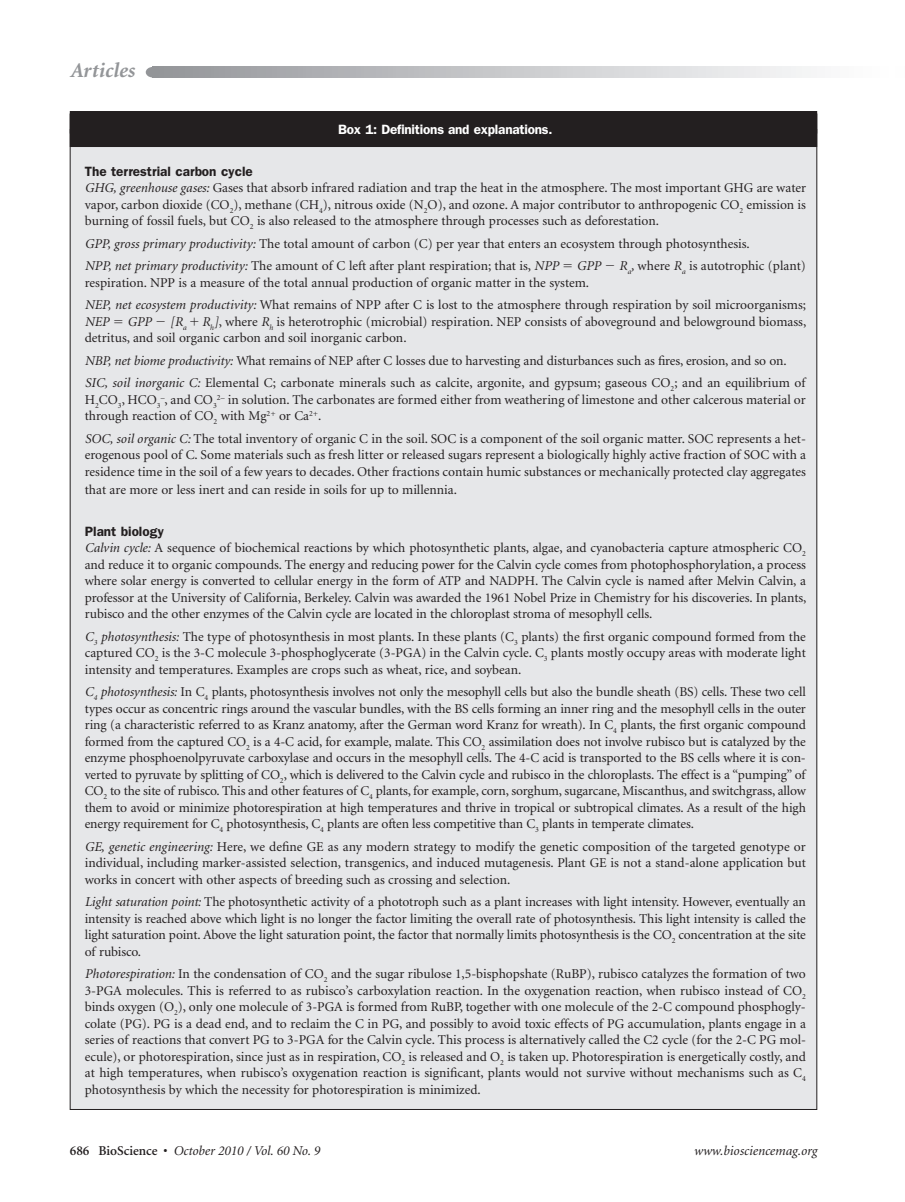
<style>
.page{position:relative;width:905px;height:1202px;background:#fff}
.page>*{position:absolute;margin:0;border:0;box-sizing:border-box;transform-origin:0 0}
.t1{font:italic 700 21px "Minion";color:#939598}
.t2{font:13.5px/16.5px "Minion";letter-spacing:-.005em;color:#231f20}
.t3{font:italic 13.5px "Minion";color:#231f20}
.t4{font:600 13.5px "Franklin Gothic";letter-spacing:-.015em;color:#fff}
.s1{font-family:"Franklin Gothic";font-weight:600}
.s2{font-style:italic}
.s3{font-family:"Mathematical Pi One"}
.s4{font-weight:600;font-style:normal}
</style>
<div class="page">
<svg style="left:155px;top:67px;width:656px;height:10px;background:#c5c6c8"></svg>
<div style="left:146px;top:67px;width:13px;height:10px;background:#939598;border-radius:50%"></div>
<div style="left:70px;top:114px;width:746px;height:995px;background:#e6e7e9"></div>
<div style="left:70px;top:111px;width:747px;height:22px;background:#231f20"></div>
<div style="left:70px;top:129px;width:747px;height:18px;background:#231f20"></div>
<p class="t1" style="left:70px;top:60px;width:66px">Articles</p>
<p class="t4" style="left:338px;top:121px;width:216px">Box 1: Definitions and explanations.</p>
<p class="t2" style="left:85px;top:163px;width:722px"><span class="s1">The terrestrial carbon cycle<br></span><span class="s2">GHG, greenhouse gases:</span> Gases that absorb infrared radiation and trap the heat in the atmosphere. The most important GHG are water vapor, carbon dioxide (CO<sub>2</sub>), methane (CH<sub>4</sub>), nitrous oxide (N<sub>2</sub>O), and ozone. A major contributor to anthropogenic CO<sub>2</sub> emission is burning of fossil fuels, but CO<sub>2</sub> is also released to the atmosphere through processes such as deforestation.</p>
<p class="t2" style="left:85px;top:232px;width:722px;line-height:22.5px"><span class="s2">GPP, gross primary productivity:</span> The total amount of carbon (C) per year that enters an ecosystem through photosynthesis.<br><span class="s2">NPP, net primary productivity:</span> The amount of C left after plant respiration; that is, <span class="s2">NPP</span> <span class="s3">5</span> <span class="s2">GPP</span> <span class="s3">2</span> <span class="s2">R</span><sub>a</sub><span class="s2">,</span> where <span class="s2">R</span><sub>a</sub> is autotrophic (plant)</p>
<p class="t2" style="left:85px;top:271px;width:722px;line-height:22.5px">respiration. NPP is a measure of the total annual production of organic matter in the system.<br><span class="s2">NEP, net ecosystem productivity:</span> What remains of NPP after C is lost to the atmosphere through respiration by soil microorganisms;</p>
<p class="t2" style="left:85px;top:313px;width:723px"><span class="s2">NEP</span> <span class="s3">5</span> <span class="s2">GPP</span> <span class="s3">2</span> <span class="s2">[R</span><sub>a</sub> <span class="s3">1</span> <span class="s2">R</span><sub>h</sub><span class="s2">]</span>, where <span class="s2">R</span><sub>h</sub> is heterotrophic (microbial) respiration. NEP consists of aboveground and belowground biomass, detritus, and soil organic carbon and soil inorganic carbon.</p>
<p class="t2" style="left:85px;top:349px;width:722px;line-height:22.5px"><span class="s2">NBP, net biome productivity:</span> What remains of NEP after C losses due to harvesting and disturbances such as fires, erosion, and so on.<br><span class="s2">SIC, soil inorganic C:</span> Elemental C; carbonate minerals such as calcite, argonite, and gypsum; gaseous CO<sub>2</sub>; and an equilibrium of</p>
<p class="t2" style="left:85px;top:391px;width:722px">H<sub>2</sub>CO<sub>3</sub>, HCO<sub>3</sub><sup>–</sup>, and CO<sub>3</sub><sup>2–</sup> in solution. The carbonates are formed either from weathering of limestone and other calcerous material or through reaction of CO<sub>2</sub> with Mg<sup>2+</sup> or Ca<sup>2+</sup>.</p>
<p class="t2" style="left:85px;top:430px;width:722px;text-align:justify"><span class="s2">SOC, soil organic C:</span> The total inventory of organic C in the soil. SOC is a component of the soil organic matter. SOC represents a het&shy;erogenous pool of C. Some materials such as fresh litter or released sugars represent a biologically highly active fraction of SOC with a residence time in the soil of a few years to decades. Other fractions contain humic substances or mechanically protected clay aggregates</p>
<p class="t2" style="left:85px;top:481px;width:373px">that are more or less inert and can reside in soils for up to millennia.</p>
<p class="t2" style="left:85px;top:523px;width:723px"><span class="s1">Plant biology<br></span><span class="s2">Calvin cycle:</span> A sequence of biochemical reactions by which photosynthetic plants, algae, and cyanobacteria capture atmospheric CO<sub>2 </sub>and reduce it to organic compounds. The energy and reducing power for the Calvin cycle comes from photophosphorylation, a process where solar energy is converted to cellular energy in the form of ATP and NADPH. The Calvin cycle is named after Melvin Calvin, a professor at the University of California, Berkeley. Calvin was awarded the 1961 Nobel Prize in Chemistry for his discoveries. In plants, rubisco and the other enzymes of the Calvin cycle are located in the chloroplast stroma of mesophyll cells.</p>
<p class="t2" style="left:85px;top:628px;width:722px;text-align:justify"><span class="s2">C</span><sub>3</sub> <span class="s2">photosynthesis:</span> The type of photosynthesis in most plants. In these plants (C<sub>3</sub> plants) the first organic compound formed from the captured CO<sub>2</sub> is the 3-C molecule 3-phosphoglycerate (3-PGA) in the Calvin cycle. C<sub>3</sub> plants mostly occupy areas with moderate light intensity and temperatures. Examples are crops such as wheat, rice, and soybean.</p>
<p class="t2" style="left:85px;top:684px;width:722px;text-align:justify"><span class="s2">C</span><sub>4</sub> <span class="s2">photosynthesis:</span> In C<sub>4</sub> plants, photosynthesis involves not only the mesophyll cells but also the bundle sheath (BS) cells. These two cell types occur as concentric rings around the vascular bundles, with the BS cells forming an inner ring and the mesophyll cells in the outer ring (a characteristic referred to as Kranz anatomy, after the German word Kranz for wreath). In C<sub>4</sub> plants, the first organic compound formed from the captured CO<sub>2</sub> is a 4-C acid, for example, malate. This CO<sub>2</sub> assimilation does not involve rubisco but is catalyzed by the enzyme phosphoenolpyruvate carboxylase and occurs in the mesophyll cells. The 4-C acid is transported to the BS cells where it is con&shy;verted to pyruvate by splitting of CO<sub>2</sub>, which is delivered to the Calvin cycle and rubisco in the chloroplasts. The effect is a “pumping” of CO<sub>2</sub> to the site of rubisco. This and other features of C<sub>4</sub> plants, for example, corn, sorghum, sugarcane, Miscanthus, and switchgrass, allow them to avoid or minimize photorespiration at high temperatures and thrive in tropical or subtropical climates. As a result of the high energy requirement for C<sub>4</sub> photosynthesis, C<sub>4</sub> plants are often less competitive than C<sub>3</sub> plants in temperate climates.</p>
<p class="t2" style="left:85px;top:838px;width:722px;text-align:justify"><span class="s2">GE, genetic engineering:</span> Here, we define GE as any modern strategy to modify the genetic composition of the targeted genotype or individual, including marker-assisted selection, transgenics, and induced mutagenesis. Plant GE is not a stand-alone application but works in concert with other aspects of breeding such as crossing and selection.</p>
<p class="t2" style="left:85px;top:894px;width:722px;text-align:justify"><span class="s2">Light saturation point:</span> The photosynthetic activity of a phototroph such as a plant increases with light intensity. However, eventually an intensity is reached above which light is no longer the factor limiting the overall rate of photosynthesis. This light intensity is called the light saturation point. Above the light saturation point, the factor that normally limits photosynthesis is the CO<sub>2</sub> concentration at the site of rubisco.</p>
<p class="t2" style="left:85px;top:966px;width:722px;text-align:justify"><span class="s2">Photorespiration:</span> In the condensation of CO<sub>2</sub> and the sugar ribulose 1,5-bisphopshate (RuBP), rubisco catalyzes the formation of two 3-PGA molecules. This is referred to as rubisco’s carboxylation reaction. In the oxygenation reaction, when rubisco instead of CO<sub>2 </sub>binds oxygen (O<sub>2</sub>), only one molecule of 3-PGA is formed from RuBP, together with one molecule of the 2-C compound phosphogly&shy;colate (PG). PG is a dead end, and to reclaim the C in PG, and possibly to avoid toxic effects of PG accumulation, plants engage in a series of reactions that convert PG to 3-PGA for the Calvin cycle. This process is alternatively called the C2 cycle (for the 2-C PG mol&shy;ecule), or photorespiration, since just as in respiration, CO<sub>2</sub> is released and O<sub>2</sub> is taken up. Photorespiration is energetically costly, and at high temperatures, when rubisco’s oxygenation reaction is significant, plants would not survive without mechanisms such as C<sub>4 </sub>photosynthesis by which the necessity for photorespiration is minimized.</p>
<p class="t3" style="left:70px;top:1144px;width:252px"><span class="s4">686 BioScience •</span> October 2010 / Vol. 60 No. 9</p>
<p class="t3" style="left:693px;top:1144px;width:125px">www.biosciencemag.org</p>
</div>
